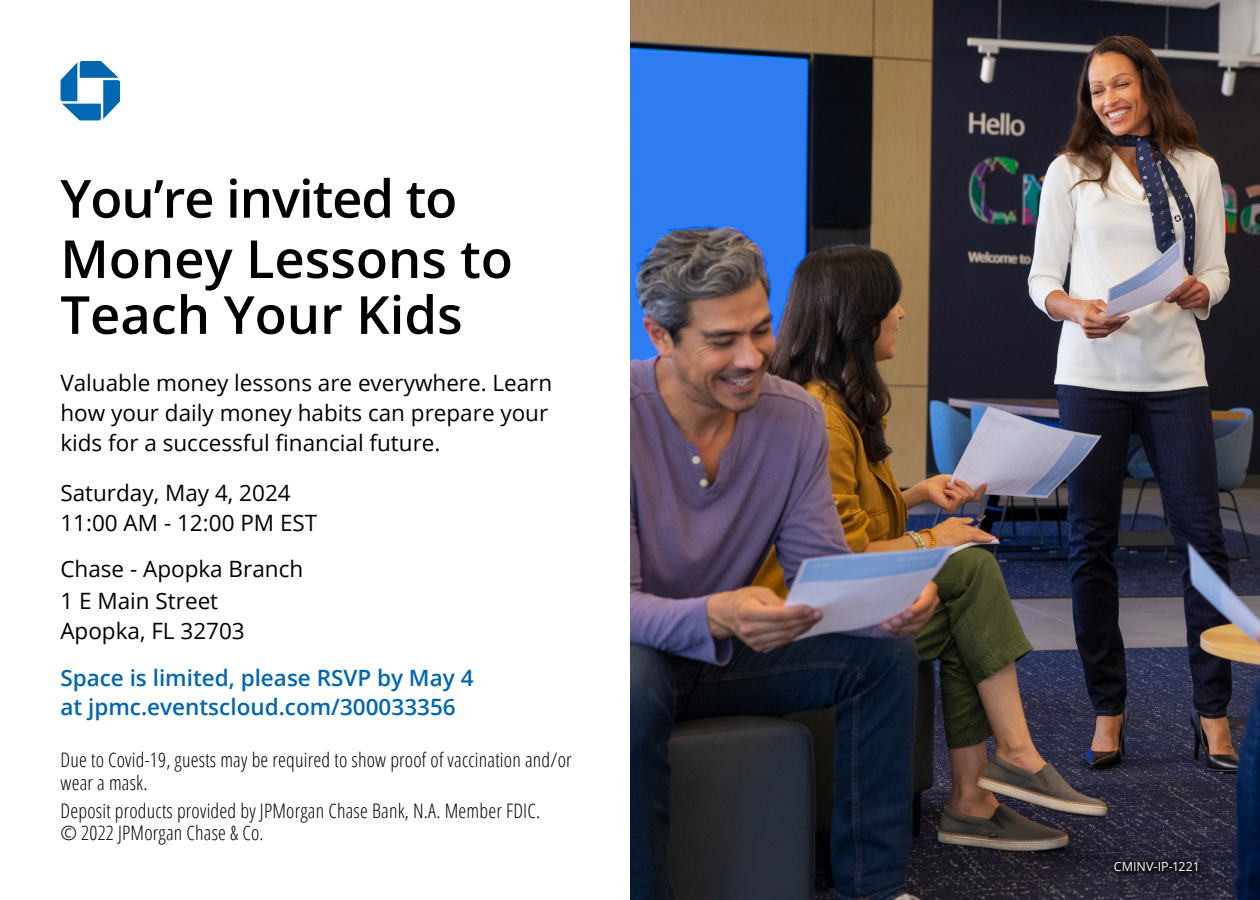
<style>
.page{position:relative;width:1260px;height:900px;background:#fff}
.page>*{position:absolute;margin:0;border:0;box-sizing:border-box;transform-origin:0 0}
.t1{font:600 52.5px/55.8px "Open Sans";color:#000}
.t2{font:600 52.5px "Open Sans";letter-spacing:-.02em;color:#000}
.t3{font:22.5px/29.8px "Open Sans";color:#000}
.t4{font:600 22.5px/29.5px "Open Sans";color:#0066b0}
.t5{font:300 condensed 20px/22.5px "Open Sans";letter-spacing:.01em;color:#000}
.t6{font:12.5px "Open Sans";color:#fff}
</style>
<div class="page">
<img style="left:630px;top:0;width:630px;height:900px">
<svg style="left:61px;top:61px;width:59px;height:59px"></svg>
<svg style="left:1109px;top:857px;width:94px;height:20px;background:#1b1a26"></svg>
<h1 class="t2" style="left:60px;top:163px;width:399px">You’re invited to</h1>
<h1 class="t1" style="left:60px;top:230px;width:454px">Money Lessons to<br>Teach Your Kids</h1>
<p class="t3" style="left:60px;top:368px;width:493px">Valuable money lessons are everywhere. Learn how your daily money habits can prepare your kids for a successful financial future.</p>
<p class="t3" style="left:60px;top:477px;width:259px">Saturday, May 4, 2024<br>11:00 AM - 12:00 PM EST</p>
<p class="t3" style="left:60px;top:552px;width:244px;line-height:32.2px">Chase - Apopka Branch<br>1 E Main Street</p>
<p class="t3" style="left:60px;top:615px;width:186px">Apopka, FL 32703</p>
<p class="t4" style="left:60px;top:662px;width:415px">Space is limited, please RSVP by May 4 at jpmc.eventscloud.com/300033356</p>
<p class="t5" style="left:61px;top:748px;width:513px">Due to Covid-19, guests may be required to show proof of vaccination and/or wear a mask.</p>
<p class="t5" style="left:61px;top:799px;width:481px">Deposit products provided by JPMorgan Chase Bank, N.A. Member FDIC. © 2022 JPMorgan Chase &amp; Co.</p>
<p class="t6" style="left:1114px;top:858px;width:88px">CMINV-IP-1221</p>
</div>
